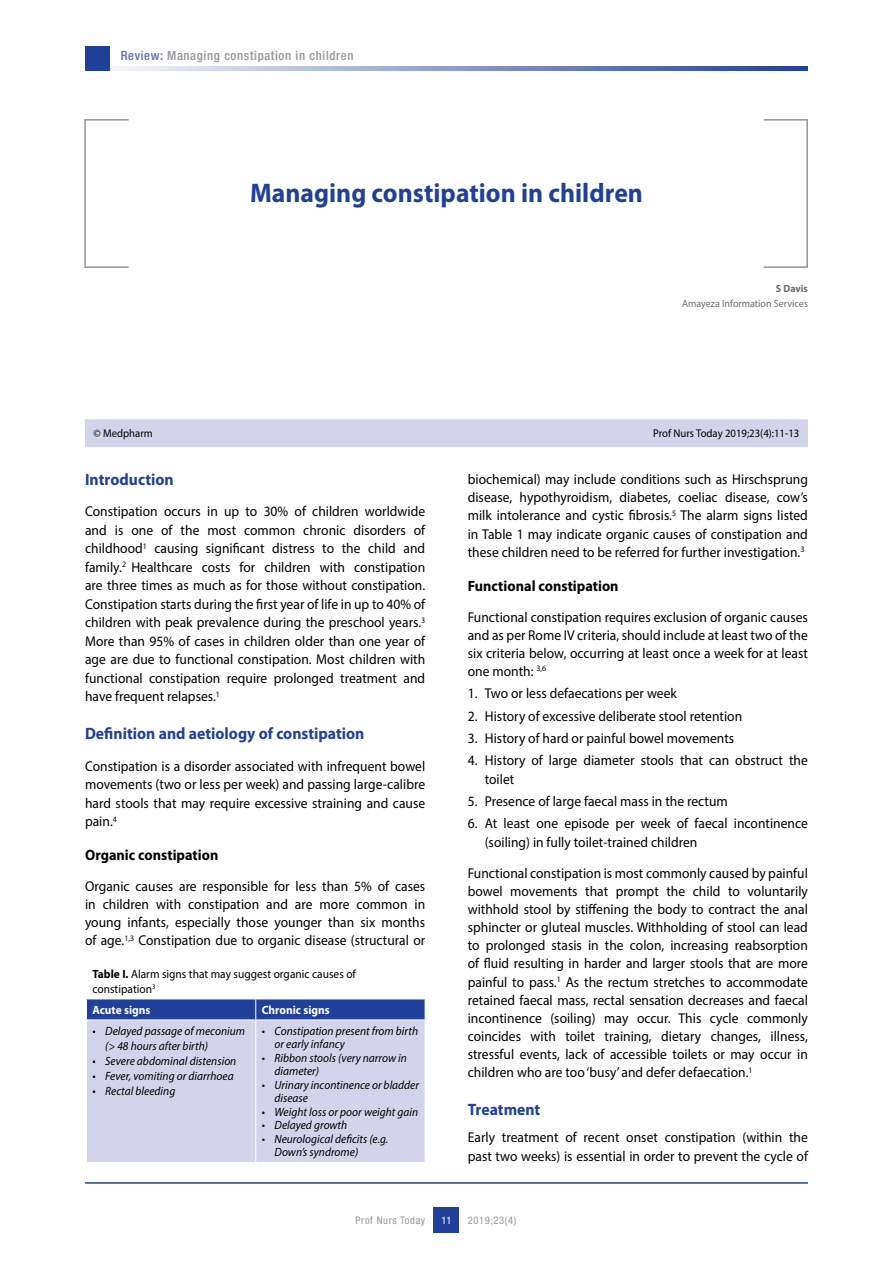
<style>
.page{position:relative;width:893px;height:1263px;background:#fff}
.page>*{position:absolute;margin:0;border:0;box-sizing:border-box;transform-origin:0 0}
.t1{font:700 27px "Myriad Pro";color:#21409a;scale:.95 1}
.t2{font:700 16.5px "Myriad Pro";color:#21409a;scale:.95 1}
.t3{font:700 15px "Myriad Pro";color:#000;scale:.95 1}
.t4{font:14.25px/18.1px "Myriad Pro";color:#000;text-align:justify;scale:.95 1}
.t5{font:500 condensed 12.75px "Helvetica Neue LT Std";letter-spacing:.05em;color:#939598}
.t6{font:italic 12px/13.5px "Myriad Pro";color:#000;scale:.95 1}
.t7{font:12px/15px "Myriad Pro";color:#000;scale:.95 1}
.t8{font:700 12px "Myriad Pro";color:#fff;scale:.95 1}
.t9{font:11.25px "Myriad Pro";color:#000;scale:.95 1}
.t10{font:10.5px "Myriad Pro";color:#6d6e71;scale:.95 1}
.t11{font:condensed 10.5px "Helvetica Neue LT Std";letter-spacing:.06em;color:#939598}
.t12{font:700 10.5px "Myriad Pro";color:#6d6e71;scale:.95 1}
.t13{font:condensed 10.5px "Helvetica Neue LT Std";color:#fff}
.s1{color:#6069b0}
.s2{font-weight:700}
</style>
<div class="page">
<svg style="left:109px;top:66px;width:699px;height:5px;background:#8a9ac9"></svg>
<div style="left:85px;top:47px;width:24px;height:24px;background:#21409a"></div>
<div style="left:434px;top:1208px;width:25px;height:25px;background:#21409a"></div>
<hr style="left:85px;top:1182px;width:723px;height:2px;background:#21409a">
<div style="left:85px;top:419px;width:723px;height:28px;background:#d3d4eb"></div>
<div style="left:763px;top:119px;width:45px;height:149px;border:2px solid #939598"></div>
<div style="left:84px;top:119px;width:45px;height:149px;border:2px solid #939598"></div>
<div style="left:87px;top:1020px;width:338px;height:142px;background:#d3d4eb"></div>
<div style="left:86px;top:999px;width:340px;height:21px;background:#21409a"></div>
<hr style="left:86px;top:1019px;width:170px;height:1px;background:#fff">
<hr style="left:256px;top:1019px;width:169px;height:1px;background:#fff">
<hr style="left:255px;top:1020px;width:1px;height:142px;background:#fff">
<p class="t5" style="left:121px;top:48px;width:234px"><span class="s1">Review:</span> Managing constipation in children</p>
<h1 class="t1" style="left:250px;top:175px;width:415px">Managing constipation in children</h1>
<p class="t12" style="left:776px;top:281px;width:35px">S Davis</p>
<p class="t10" style="left:682px;top:297px;width:134px">Amayeza Information Services</p>
<p class="t9" style="left:94px;top:427px;width:64px">© Medpharm</p>
<p class="t9" style="left:653px;top:427px;width:155px">Prof Nurs Today 2019;23(4):11-13</p>
<p class="t2" style="left:85px;top:469px;width:95px">Introduction</p>
<p class="t4" style="left:85px;top:502px;width:360px">Constipation occurs in up to 30% of children worldwide and is one of the most common chronic disorders of childhood<sup>1</sup> causing significant distress to the child and family.<sup>2</sup> Healthcare costs for children with constipation are three times as much as for those without constipation.<br>Constipation starts during the first year of life in up to 40% of children with peak prevalence during the preschool years.<sup>3<br></sup>More than 95% of cases in children older than one year of age are due to functional constipation. Most children with functional constipation require prolonged treatment and have frequent relapses.<sup>1</sup></p>
<p class="t2" style="left:85px;top:723px;width:296px">Definition and aetiology of constipation</p>
<p class="t4" style="left:85px;top:756px;width:360px">Constipation is a disorder associated with infrequent bowel movements (two or less per week) and passing large-calibre hard stools that may require excessive straining and cause pain.<sup>4</sup></p>
<p class="t3" style="left:85px;top:845px;width:142px">Organic constipation</p>
<p class="t4" style="left:85px;top:877px;width:360px">Organic causes are responsible for less than 5% of cases in children with constipation and are more common in young infants, especially those younger than six months of age.<sup>1,3</sup> Constipation due to organic disease (structural or</p>
<p class="t7" style="left:92px;top:966px;width:279px"><span class="s2">Table I.</span> Alarm signs that may suggest organic causes of constipation<sup>3</sup></p>
<p class="t8" style="left:92px;top:1002px;width:63px">Acute signs</p>
<p class="t8" style="left:262px;top:1002px;width:73px">Chronic signs</p>
<p class="t6" style="left:105px;top:1023px;width:149px;line-height:15px;text-indent:-13px">• Delayed passage of meconium (&gt; 48 hours after birth)</p>
<p class="t6" style="left:92px;top:1054px;width:153px">• Severe abdominal distension</p>
<p class="t6" style="left:92px;top:1069px;width:150px">• Fever, vomiting or diarrhoea</p>
<p class="t6" style="left:92px;top:1084px;width:89px">• Rectal bleeding</p>
<p class="t6" style="left:274px;top:1024px;width:153px;text-indent:-13px">• Constipation present from birth or early infancy</p>
<p class="t6" style="left:274px;top:1051px;width:141px;text-indent:-13px">• Ribbon stools (very narrow in diameter)</p>
<p class="t6" style="left:274px;top:1078px;width:154px;text-indent:-13px">• Urinary incontinence or bladder disease</p>
<p class="t6" style="left:262px;top:1105px;width:166px">• Weight loss or poor weight gain</p>
<p class="t6" style="left:262px;top:1118px;width:92px">• Delayed growth</p>
<p class="t6" style="left:274px;top:1132px;width:121px;text-indent:-13px">• Neurological deficits (e.g.<br>Down’s syndrome)</p>
<p class="t4" style="left:468px;top:470px;width:360px">biochemical) may include conditions such as Hirschsprung disease, hypothyroidism, diabetes, coeliac disease, cow’s milk intolerance and cystic fibrosis.<sup>5</sup> The alarm signs listed in Table 1 may indicate organic causes of constipation and these children need to be referred for further investigation.<sup>3</sup></p>
<p class="t3" style="left:468px;top:576px;width:160px">Functional constipation</p>
<p class="t4" style="left:468px;top:607px;width:360px">Functional constipation requires exclusion of organic causes and as per Rome IV criteria, should include at least two of the six criteria below, occurring at least once a week for at least one month: <sup>3,6</sup></p>
<p class="t4" style="left:468px;top:684px;width:222px">1. Two or less defaecations per week</p>
<p class="t4" style="left:468px;top:707px;width:290px">2. History of excessive deliberate stool retention</p>
<p class="t4" style="left:468px;top:729px;width:282px">3. History of hard or painful bowel movements</p>
<p class="t4" style="left:485px;top:751px;width:342px;text-indent:-17px">4. History of large diameter stools that can obstruct the toilet</p>
<p class="t4" style="left:468px;top:792px;width:275px">5. Presence of large faecal mass in the rectum</p>
<p class="t4" style="left:485px;top:814px;width:342px;text-indent:-17px">6. At least one episode per week of faecal incontinence (soiling) in fully toilet-trained children</p>
<p class="t4" style="left:468px;top:864px;width:360px">Functional constipation is most commonly caused by painful bowel movements that prompt the child to voluntarily withhold stool by stiffening the body to contract the anal sphincter or gluteal muscles. Withholding of stool can lead to prolonged stasis in the colon, increasing reabsorption of fluid resulting in harder and larger stools that are more painful to pass.<sup>1</sup> As the rectum stretches to accommodate retained faecal mass, rectal sensation decreases and faecal incontinence (soiling) may occur. This cycle commonly coincides with toilet training, dietary changes, illness, stressful events, lack of accessible toilets or may occur in children who are too ‘busy’ and defer defaecation.<sup>1</sup></p>
<p class="t2" style="left:468px;top:1099px;width:78px">Treatment</p>
<p class="t4" style="left:468px;top:1128px;width:360px">Early treatment of recent onset constipation (within the past two weeks) is essential in order to prevent the cycle of</p>
<p class="t11" style="left:356px;top:1214px;width:71px">Prof Nurs Today</p>
<p class="t13" style="left:441px;top:1214px;width:12px">11</p>
<p class="t11" style="left:468px;top:1214px;width:50px">2019;23(4)</p>
</div>
